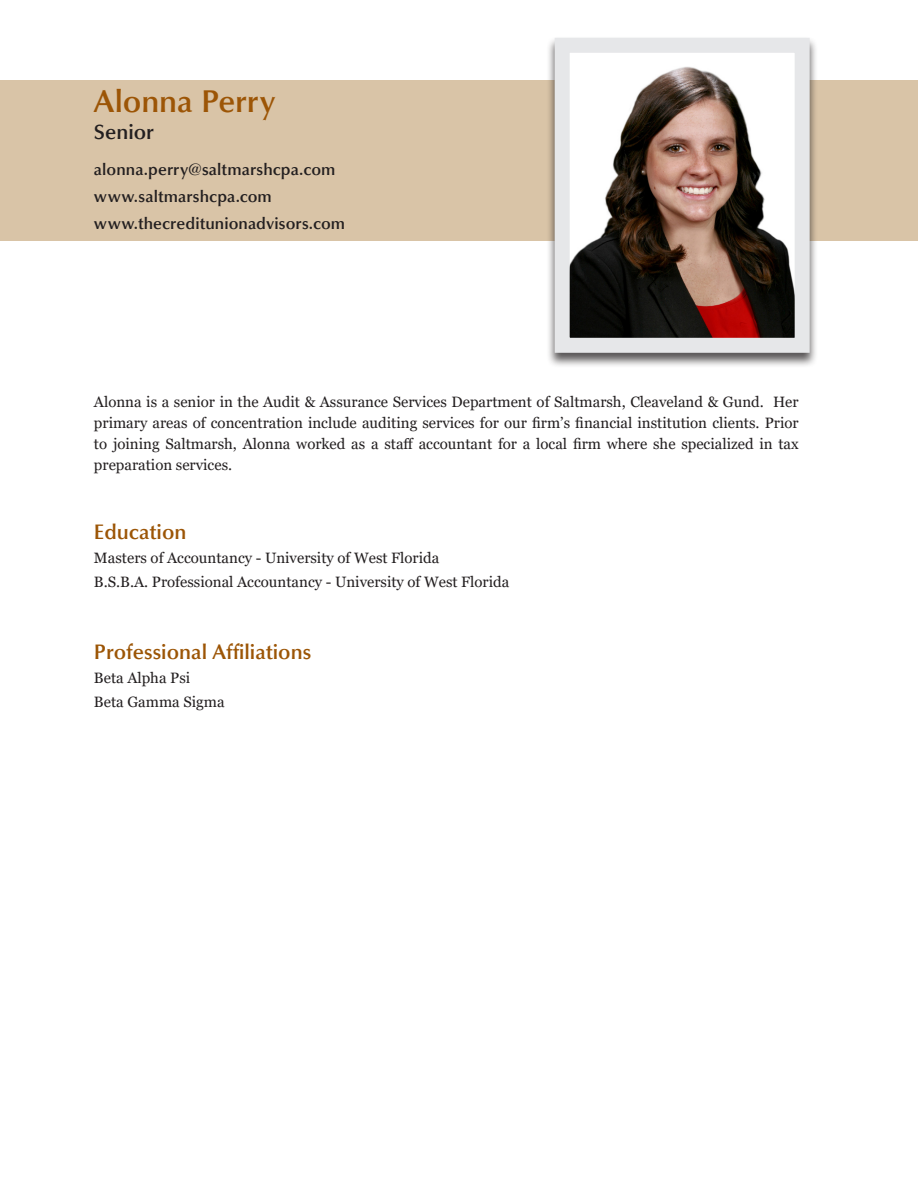
<style>
.page{position:relative;width:918px;height:1188px;background:#fff}
.page>*{position:absolute;margin:0;border:0;box-sizing:border-box;transform-origin:0 0}
.t1{font:600 31.5px "Optima";letter-spacing:-.005em;color:#9c5506}
.t2{font:600 21px "Optima";color:#9c5506}
.t3{font:600 21px "Optima";letter-spacing:-.005em;color:#231f20}
.t4{font:600 16.5px "Optima";letter-spacing:.005em;color:#231f20}
.t5{font:15px/21px "Georgia";color:#231f20;text-align:justify}
</style>
<div class="page">
<div style="left:0;top:80px;width:918px;height:161px;background:#d9c4a7"></div>
<div style="left:546px;top:36px;width:272px;height:332px;background:#231f20;opacity:.75"></div>
<img style="left:571px;top:54px;width:223px;height:283px">
<div style="left:555px;top:38px;width:255px;height:315px;border:15px solid #e6e7e9"></div>
<p class="t1" style="left:94px;top:83px;width:183px">Alonna Perry</p>
<p class="t3" style="left:94px;top:119px;width:62px">Senior</p>
<p class="t4" style="left:94px;top:160px;width:243px">alonna.perry@saltmarshcpa.com</p>
<p class="t4" style="left:94px;top:187px;width:180px">www.saltmarshcpa.com</p>
<p class="t4" style="left:94px;top:214px;width:253px">www.thecreditunionadvisors.com</p>
<p class="t5" style="left:94px;top:392px;width:706px">Alonna is a senior in the Audit &amp; Assurance Services Department of Saltmarsh, Cleaveland &amp; Gund. Her primary areas of concentration include auditing services for our firm’s financial institution clients. Prior to joining Saltmarsh, Alonna worked as a staff accountant for a local firm where she specialized in tax preparation services.</p>
<p class="t2" style="left:94px;top:520px;width:94px">Education</p>
<p class="t5" style="left:94px;top:548px;width:347px">Masters of Accountancy - University of West Florida</p>
<p class="t5" style="left:94px;top:572px;width:417px">B.S.B.A. Professional Accountancy - University of West Florida</p>
<p class="t2" style="left:94px;top:640px;width:219px">Professional Affiliations</p>
<p class="t5" style="left:94px;top:668px;width:98px">Beta Alpha Psi</p>
<p class="t5" style="left:94px;top:692px;width:132px">Beta Gamma Sigma</p>
</div>
